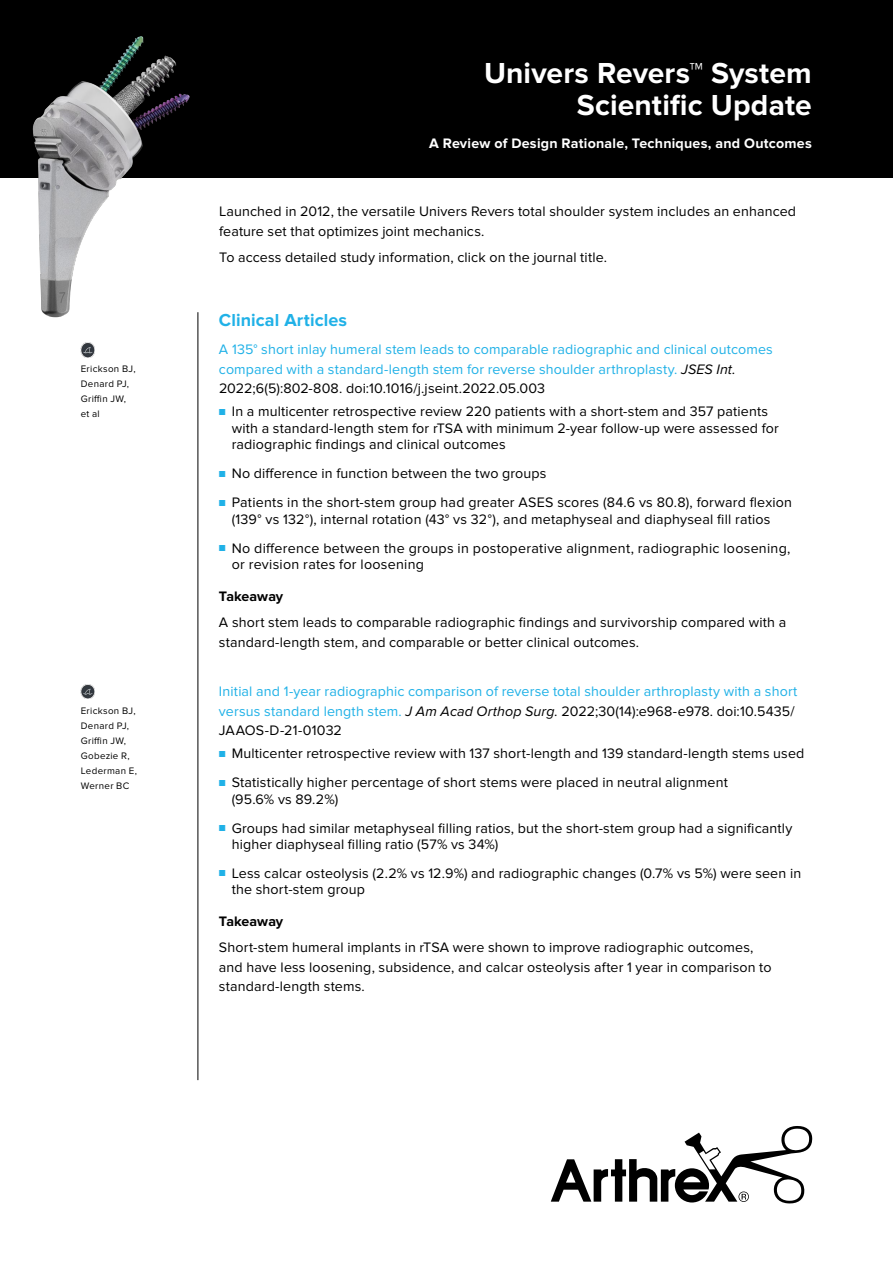
<style>
.page{position:relative;width:893px;height:1263px;background:#fff}
.page>*{position:absolute;margin:0;border:0;box-sizing:border-box;transform-origin:0 0}
.t1{font:700 30px/31.5px "Proxima Nova";letter-spacing:.005em;color:#fff;text-align:right}
.t2{font:700 18px "Proxima Nova";letter-spacing:.005em;color:#20b1e7}
.t3{font:14.25px/16.5px "Proxima Nova";letter-spacing:.01em;color:#000}
.t4{font:14.25px/19.5px "Proxima Nova";letter-spacing:.01em;color:#20b1e7}
.t5{font:700 14.25px "Proxima Nova";letter-spacing:.015em;color:#fff}
.t6{font:700 14.25px "Proxima Nova";color:#000}
.t7{font:9.75px/15px "Proxima Nova";letter-spacing:.035em;color:#000}
.s1{font-style:italic;color:#000}
.s2{color:#000}
.s3{font-size:10.5px;color:#20b1e7}
</style>
<div class="page">
<svg style="left:551px;top:1126px;width:261px;height:77px"></svg>
<div style="left:0;top:0;width:893px;height:178px;background:#000"></div>
<img style="left:32px;top:36px;width:166px;height:286px">
<img style="left:81px;top:343px;width:13px;height:14px">
<img style="left:81px;top:685px;width:13px;height:14px">
<hr style="left:198px;top:312px;width:1px;height:768px;background:#000">
<p class="t7" style="left:81px;top:361px;width:56px">Erickson BJ,<br>Denard PJ,<br>Griffin JW, et al</p>
<p class="t7" style="left:81px;top:703px;width:58px">Erickson BJ,<br>Denard PJ,<br>Griffin JW,<br>Gobezie R,<br>Lederman E,<br>Werner BC</p>
<h1 class="t1" style="left:484px;top:58px;width:329px">Univers Revers™ System<br>Scientific Update</h1>
<p class="t5" style="left:429px;top:135px;width:384px">A Review of Design Rationale, Techniques, and Outcomes</p>
<p class="t3" style="left:219px;top:202px;width:578px;line-height:19.5px">Launched in 2012, the versatile Univers Revers total shoulder system includes an enhanced feature set that optimizes joint mechanics.</p>
<p class="t3" style="left:219px;top:249px;width:389px">To access detailed study information, click on the journal title.</p>
<p class="t2" style="left:219px;top:309px;width:130px">Clinical Articles</p>
<p class="t4" style="left:219px;top:340px;width:555px">A 135° short inlay humeral stem leads to comparable radiographic and clinical outcomes compared with a standard-length stem for reverse shoulder arthroplasty. <span class="s1">JSES Int.<br></span><span class="s2">2022;6(5):802-808. doi:10.1016/j.jseint.2022.05.003</span></p>
<p class="t3" style="left:232px;top:404px;width:549px;text-indent:-13px"><span class="s3">■</span> In a multicenter retrospective review 220 patients with a short-stem and 357 patients with a standard-length stem for rTSA with minimum 2-year follow-up were assessed for radiographic findings and clinical outcomes</p>
<p class="t3" style="left:219px;top:465px;width:329px"><span class="s3">■</span> No difference in function between the two groups</p>
<p class="t3" style="left:232px;top:494px;width:562px;text-indent:-13px"><span class="s3">■</span> Patients in the short-stem group had greater ASES scores (84.6 vs 80.8), forward flexion (139° vs 132°), internal rotation (43° vs 32°), and metaphyseal and diaphyseal fill ratios</p>
<p class="t3" style="left:232px;top:540px;width:560px;text-indent:-13px"><span class="s3">■</span> No difference between the groups in postoperative alignment, radiographic loosening, or revision rates for loosening</p>
<p class="t6" style="left:219px;top:588px;width:66px">Takeaway</p>
<p class="t3" style="left:219px;top:613px;width:569px;line-height:19.5px">A short stem leads to comparable radiographic findings and survivorship compared with a standard-length stem, and comparable or better clinical outcomes.</p>
<p class="t4" style="left:219px;top:682px;width:580px">Initial and 1-year radiographic comparison of reverse total shoulder arthroplasty with a short versus standard length stem. <span class="s1">J Am Acad Orthop Surg.</span> <span class="s2">2022;30(14):e968-e978. doi:10.5435/<br>JAAOS-D-21-01032</span></p>
<p class="t3" style="left:219px;top:745px;width:587px"><span class="s3">■</span> Multicenter retrospective review with 137 short-length and 139 standard-length stems used</p>
<p class="t3" style="left:232px;top:774px;width:498px;text-indent:-13px"><span class="s3">■</span> Statistically higher percentage of short stems were placed in neutral alignment (95.6% vs 89.2%)</p>
<p class="t3" style="left:232px;top:820px;width:562px;text-indent:-13px"><span class="s3">■</span> Groups had similar metaphyseal filling ratios, but the short-stem group had a significantly higher diaphyseal filling ratio (57% vs 34%)</p>
<p class="t3" style="left:232px;top:865px;width:571px;text-indent:-13px"><span class="s3">■</span> Less calcar osteolysis (2.2% vs 12.9%) and radiographic changes (0.7% vs 5%) were seen in the short-stem group</p>
<p class="t6" style="left:219px;top:913px;width:66px">Takeaway</p>
<p class="t3" style="left:219px;top:938px;width:554px;line-height:19.5px">Short-stem humeral implants in rTSA were shown to improve radiographic outcomes, and have less loosening, subsidence, and calcar osteolysis after 1 year in comparison to standard-length stems.</p>
</div>
